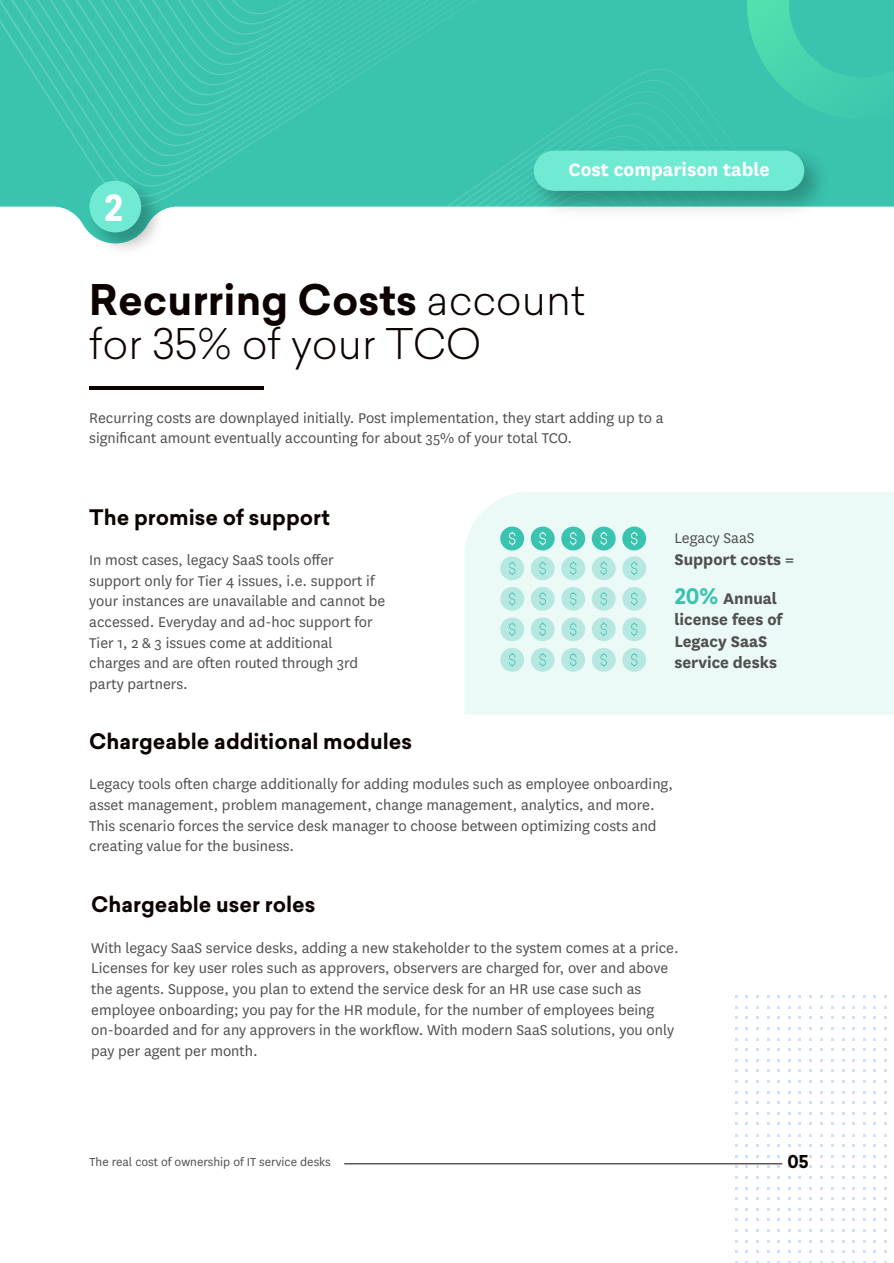
<style>
.page{position:relative;width:894px;height:1263px;background:#fff}
.page>*{position:absolute;margin:0;border:0;box-sizing:border-box;transform-origin:0 0}
.t1{font:300 41.4px/44.5px "Sailec";color:#0c0300}
.t2{font:700 35.4px "Sailec";color:#fff}
.t3{font:700 21px "Sailec";color:#0c0300}
.t4{font:700 21px "National";color:#fff}
.t5{font:700 18px/21.6px "National";color:#4f4f4f}
.t6{font:700 17.4px "Sailec";color:#0c0300}
.t7{font:16.5px/20.7px "National";color:#4f4f4f}
.t8{font:13.5px "National";color:#4f4f4f}
.s1{font-weight:700}
.s2{font-family:"Sailec";font-size:21px;color:#3ac3ae}
</style>
<div class="page">
<hr style="left:344px;top:1163px;width:438px;height:1px;background:#0c0300">
<svg style="left:58px;top:0;width:835px;height:222px;background:#4fc9b6"></svg>
<div style="left:0;top:0;width:81px;height:186px;background:#3ac3ae"></div>
<div style="left:12px;top:0;width:618px;height:176px;background:#3ac3ae"></div>
<svg style="left:23px;top:0;width:603px;height:166px;background:#3cc3ae"></svg>
<svg style="left:35px;top:0;width:588px;height:156px;background:#3cc3af"></svg>
<div style="left:47px;top:0;width:573px;height:146px;background:#3ac3ae"></div>
<svg style="left:59px;top:0;width:515px;height:136px;background:#3dc3af"></svg>
<svg style="left:70px;top:0;width:489px;height:126px;background:#3dc4af"></svg>
<svg style="left:82px;top:0;width:466px;height:116px;background:#3dc3af"></svg>
<svg style="left:93px;top:0;width:442px;height:105px;background:#3dc3af"></svg>
<svg style="left:105px;top:0;width:418px;height:95px;background:#3dc4af"></svg>
<svg style="left:120px;top:69px;width:719px;height:153px;background:#4ac8b4"></svg>
<div style="left:464px;top:492px;width:429px;height:222px;background:#ebf9f7"></div>
<img style="left:81px;top:172px;width:90px;height:77px">
<div style="left:89px;top:181px;width:52px;height:51px;background:#71ead3;border-radius:50%"></div>
<hr style="left:89px;top:386px;width:175px;height:4px;background:#0c0300">
<div style="left:500px;top:526px;width:24px;height:24px;background:#3ac3ae;border-radius:50%"></div>
<svg style="left:508px;top:532px;width:7px;height:13px"></svg>
<div style="left:500px;top:556px;width:24px;height:24px;background:#b6e8e1;border-radius:50%"></div>
<svg style="left:509px;top:562px;width:6px;height:13px"></svg>
<div style="left:530px;top:526px;width:24px;height:24px;background:#3ac3ae;border-radius:50%"></div>
<svg style="left:539px;top:532px;width:7px;height:13px"></svg>
<div style="left:530px;top:556px;width:24px;height:24px;background:linear-gradient(to right,#b9e9e2,#b5e8e1);border-radius:50%"></div>
<svg style="left:539px;top:562px;width:6px;height:13px"></svg>
<div style="left:561px;top:526px;width:24px;height:24px;background:#3ac3ae;border-radius:50%"></div>
<svg style="left:570px;top:532px;width:6px;height:13px"></svg>
<div style="left:561px;top:556px;width:24px;height:24px;background:#b6e8e1;border-radius:50%"></div>
<svg style="left:570px;top:562px;width:6px;height:13px"></svg>
<div style="left:591px;top:526px;width:24px;height:24px;background:#3ac3ae;border-radius:50%"></div>
<svg style="left:600px;top:532px;width:7px;height:13px"></svg>
<svg style="left:591px;top:556px;width:24px;height:24px"></svg>
<svg style="left:600px;top:562px;width:6px;height:13px"></svg>
<div style="left:622px;top:526px;width:24px;height:24px;background:#3ac3ae;border-radius:50%"></div>
<svg style="left:631px;top:532px;width:6px;height:13px"></svg>
<div style="left:622px;top:556px;width:24px;height:24px;background:#b6e8e1;border-radius:50%"></div>
<svg style="left:631px;top:562px;width:6px;height:13px"></svg>
<div style="left:500px;top:587px;width:24px;height:24px;background:#b6e8e1;border-radius:50%"></div>
<svg style="left:509px;top:592px;width:6px;height:13px"></svg>
<svg style="left:530px;top:587px;width:24px;height:24px"></svg>
<svg style="left:539px;top:592px;width:6px;height:13px"></svg>
<div style="left:561px;top:587px;width:24px;height:24px;background:#b6e8e1;border-radius:50%"></div>
<svg style="left:570px;top:592px;width:6px;height:13px"></svg>
<svg style="left:591px;top:587px;width:24px;height:24px"></svg>
<svg style="left:600px;top:592px;width:6px;height:13px"></svg>
<div style="left:622px;top:587px;width:24px;height:24px;background:#b6e8e1;border-radius:50%"></div>
<svg style="left:631px;top:592px;width:6px;height:13px"></svg>
<div style="left:500px;top:617px;width:24px;height:24px;background:#b6e8e1;border-radius:50%"></div>
<svg style="left:509px;top:623px;width:6px;height:13px"></svg>
<div style="left:530px;top:617px;width:24px;height:24px;background:linear-gradient(to right,#b9e9e2,#b5e8e1);border-radius:50%"></div>
<svg style="left:539px;top:623px;width:6px;height:13px"></svg>
<div style="left:561px;top:617px;width:24px;height:24px;background:#b6e8e1;border-radius:50%"></div>
<svg style="left:570px;top:623px;width:6px;height:13px"></svg>
<div style="left:591px;top:617px;width:24px;height:24px;background:linear-gradient(to right,#bae9e2,#b5e8e1);border-radius:50%"></div>
<svg style="left:600px;top:623px;width:6px;height:13px"></svg>
<div style="left:622px;top:617px;width:24px;height:24px;background:#b6e8e1;border-radius:50%"></div>
<svg style="left:631px;top:623px;width:6px;height:13px"></svg>
<div style="left:500px;top:648px;width:24px;height:24px;background:#b6e8e1;border-radius:50%"></div>
<svg style="left:509px;top:653px;width:6px;height:13px"></svg>
<svg style="left:530px;top:648px;width:24px;height:24px"></svg>
<svg style="left:539px;top:653px;width:6px;height:13px"></svg>
<div style="left:561px;top:648px;width:24px;height:24px;background:#b6e8e1;border-radius:50%"></div>
<svg style="left:570px;top:653px;width:6px;height:13px"></svg>
<svg style="left:591px;top:648px;width:24px;height:24px"></svg>
<svg style="left:600px;top:653px;width:6px;height:13px"></svg>
<div style="left:622px;top:648px;width:24px;height:24px;background:#b6e8e1;border-radius:50%"></div>
<svg style="left:631px;top:653px;width:6px;height:13px"></svg>
<svg style="left:696px;top:0;width:197px;height:139px;background:#3dc7ae"></svg>
<img style="left:520px;top:138px;width:317px;height:84px">
<div style="left:533px;top:151px;width:271px;height:40px;background:#71ead3;border-radius:20px"></div>
<h2 class="t2" style="left:104px;top:182px;width:21px">2</h2>
<p class="t4" style="left:568px;top:155px;width:202px">Cost comparison table</p>
<h1 class="t1" style="left:89px;top:276px;width:497px"><span class="s1">Recurring Costs</span> account for 35% of your TCO</h1>
<p class="t7" style="left:89px;top:406px;width:575px">Recurring costs are downplayed initially. Post implementation, they start adding up to a significant amount eventually accounting for about 35% of your total TCO.</p>
<p class="t3" style="left:89px;top:502px;width:242px">The promise of support</p>
<p class="t7" style="left:89px;top:549px;width:297px">In most cases, legacy SaaS tools offer support only for Tier 4 issues, i.e. support if your instances are unavailable and cannot be accessed. Everyday and ad-hoc support for Tier 1, 2 &amp; 3 issues come at additional charges and are often routed through 3rd party partners.</p>
<p class="t3" style="left:89px;top:726px;width:324px">Chargeable additional modules</p>
<p class="t7" style="left:674px;top:527px;width:82px">Legacy SaaS</p>
<p class="t5" style="left:674px;top:538px;width:121px;line-height:39px">Support costs =<br><span class="s2">20%</span> Annual</p>
<p class="t5" style="left:674px;top:607px;width:109px">license fees of<br>Legacy SaaS service desks</p>
<p class="t7" style="left:89px;top:773px;width:585px">Legacy tools often charge additionally for adding modules such as employee onboarding, asset management, problem management, change management, analytics, and more.<br>This scenario forces the service desk manager to choose between optimizing costs and creating value for the business.</p>
<p class="t3" style="left:91px;top:889px;width:226px">Chargeable user roles</p>
<p class="t7" style="left:91px;top:936px;width:589px">With legacy SaaS service desks, adding a new stakeholder to the system comes at a price.<br>Licenses for key user roles such as approvers, observers are charged for, over and above the agents. Suppose, you plan to extend the service desk for an HR use case such as employee onboarding; you pay for the HR module, for the number of employees being on-boarded and for any approvers in the workflow. With modern SaaS solutions, you only pay per agent per month.</p>
<p class="t8" style="left:89px;top:1153px;width:243px">The real cost of ownership of IT service desks</p>
<p class="t6" style="left:787px;top:1148px;width:23px">05</p>
</div>
